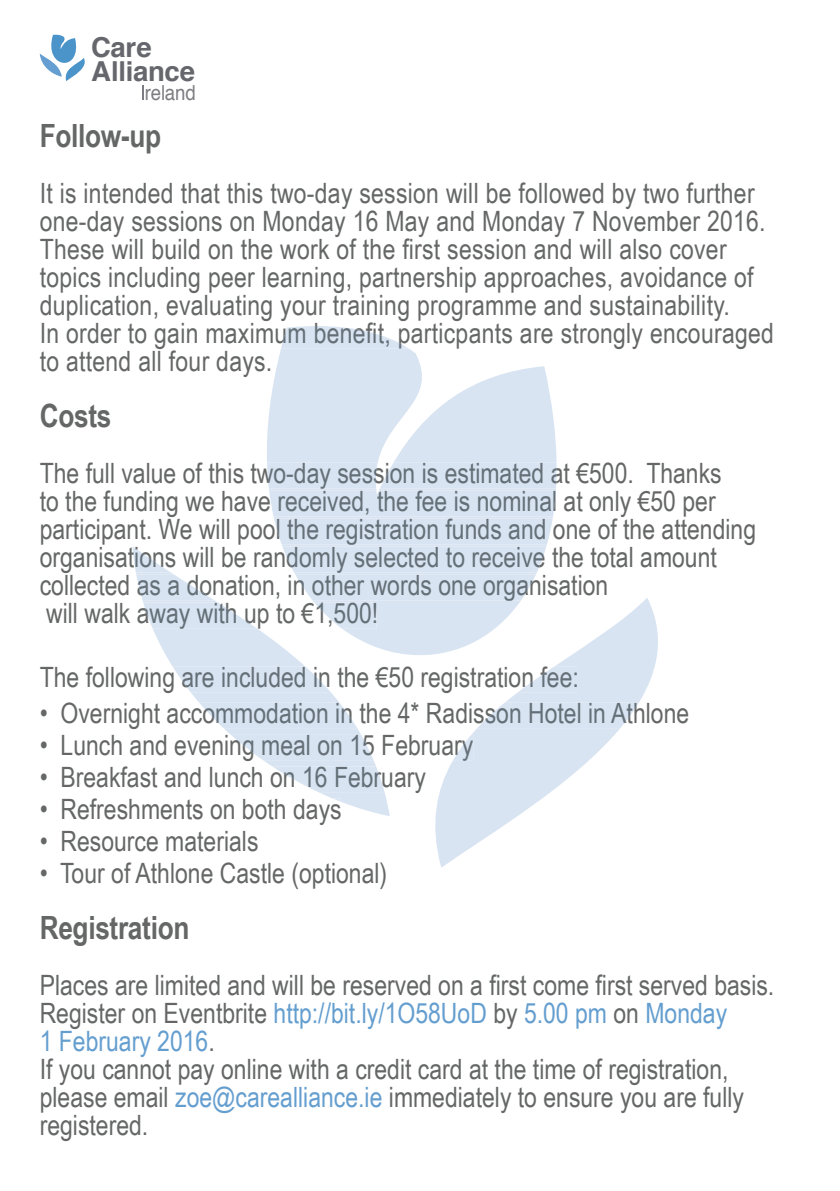
<style>
.page{position:relative;width:840px;height:1191px;background:#fff}
.page>*{position:absolute;margin:0;border:0;box-sizing:border-box;transform-origin:0 0}
.t1{font:700 32px "Arial Narrow";letter-spacing:-.01em;color:#656666}
.t2{font:28px/28px "Arial Narrow";letter-spacing:.01em;color:#656666}
.t3{font:28px/28px "Arial Narrow";color:#646f77}
.t4{font:700 27.6px/23.8px "Helvetica";letter-spacing:-.01em;color:#65676d}
.t5{font:20.6px "Helvetica";letter-spacing:-.01em;color:#7c7c82;scale:.9 1}
.s1{color:#649ecf}
</style>
<div class="page">
<svg style="left:40px;top:34px;width:45px;height:47px"></svg>
<svg style="left:142px;top:85px;width:1px;height:15px"></svg>
<svg style="left:267px;top:348px;width:289px;height:307px;fill:#d8e4f2"></svg>
<svg style="left:281px;top:326px;width:126px;height:22px"></svg>
<svg style="left:267px;top:462px;width:289px;height:166px;background:#dae5f2"></svg>
<svg style="left:152px;top:546px;width:237px;height:270px"></svg>
<svg style="left:132px;top:547px;width:125px;height:81px"></svg>
<svg style="left:172px;top:666px;width:159px;height:26px;background:#dde7f3"></svg>
<svg style="left:199px;top:702px;width:158px;height:26px;background:#dde7f3"></svg>
<svg style="left:230px;top:734px;width:143px;height:26px;background:#dee8f3"></svg>
<svg style="left:272px;top:766px;width:112px;height:26px"></svg>
<svg style="left:332px;top:798px;width:8px;height:3px"></svg>
<svg style="left:429px;top:597px;width:229px;height:270px"></svg>
<svg style="left:517px;top:666px;width:59px;height:26px"></svg>
<svg style="left:476px;top:702px;width:162px;height:26px;background:#dde7f3"></svg>
<svg style="left:452px;top:734px;width:21px;height:26px"></svg>
<p class="t4" style="left:91px;top:36px;width:105px">Care<br>Alliance</p>
<p class="t5" style="left:145px;top:77px;width:58px">reland</p>
<p class="t1" style="left:40px;top:111px;width:123px">Follow-up</p>
<p class="t2" style="left:40px;top:178px;width:727px">It is intended that this two-day session will be followed by two further one-day sessions on Monday 16 May and Monday 7 November 2016.<br>These will build on the work of the first session and will also cover topics including peer learning, partnership approaches, avoidance of duplication, evaluating your training programme and sustainability.</p>
<p class="t2" style="left:40px;top:346px;width:234px">to attend all four days.</p>
<p class="t1" style="left:40px;top:391px;width:73px">Costs</p>
<p class="t3" style="left:40px;top:318px;width:735px">In order to gain maximum benefit, particpants are strongly encouraged</p>
<p class="t3" style="left:40px;top:458px;width:717px">The full value of this two-day session is estimated at €500. Thanks<br>to the funding we have received, the fee is nominal at only €50 per participant. We will pool the registration funds and one of the attending organisations will be randomly selected to receive the total amount collected as a donation, in other words one organisation<br>will walk away with up to €1,500!</p>
<p class="t3" style="left:60px;top:658px;width:630px;line-height:36px;text-indent:-21px">The following are included in the €50 registration fee:<br>Overnight accommodation in the 4* Radisson Hotel in Athlone</p>
<p class="t3" style="left:60px;top:728px;width:414px;line-height:32px">Lunch and evening meal on 15 February<br>Breakfast and lunch on 16 February<br>Refreshments on both days</p>
<p class="t2" style="left:40px;top:696px;width:10px;line-height:32px;text-align:justify">• • • •</p>
<p class="t2" style="left:40px;top:826px;width:220px">• Resource materials</p>
<p class="t2" style="left:40px;top:858px;width:349px">• Tour of Athlone Castle (optional)</p>
<p class="t1" style="left:40px;top:903px;width:151px">Registration</p>
<p class="t2" style="left:40px;top:970px;width:735px">Places are limited and will be reserved on a first come first served basis.<br>Register on Eventbrite <span class="s1">http://bit.ly/1O58UoD</span> by <span class="s1">5.00 pm</span> on <span class="s1">Monday<br>1 February 2016</span>.<br>If you cannot pay online with a credit card at the time of registration, please email <span class="s1">zoe@carealliance.ie</span> immediately to ensure you are fully registered.</p>
</div>
